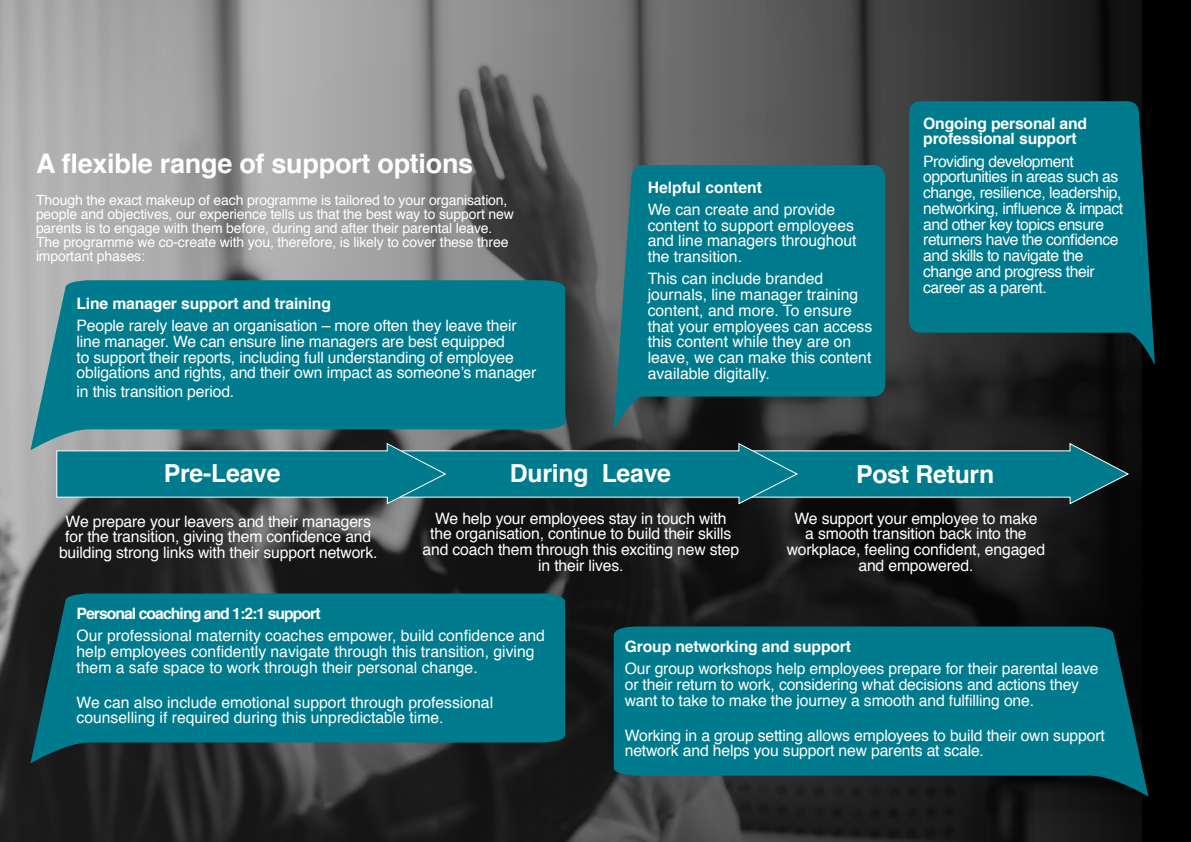
<style>
.page{position:relative;width:1191px;height:842px;background:#000}
.page>*{position:absolute;margin:0;border:0;box-sizing:border-box;transform-origin:0 0}
.t1{font:700 27px "Helvetica";letter-spacing:-.01em;color:#fff}
.t2{font:700 24.8px "Helvetica";letter-spacing:-.01em;color:#fff}
.t3{font:15.7px/15.7px "Helvetica";letter-spacing:-.01em;color:#fff}
.t4{font:15.7px/15.7px "Helvetica";letter-spacing:-.03em;color:#fff}
.t5{font:700 15.7px/15.7px "Helvetica";letter-spacing:-.01em;color:#fff}
.t6{font:700 15.7px "Helvetica";letter-spacing:-.06em;color:#fff}
.t7{font:14px/14px "Helvetica";letter-spacing:-.01em;color:#fff}
</style>
<div class="page">
<img style="left:0;top:0;width:1141px;height:842px">
<svg style="left:614px;top:165px;width:271px;height:264px;background:#0a7282"></svg>
<svg style="left:614px;top:626px;width:534px;height:171px;background:#046c7c"></svg>
<svg style="left:30px;top:593px;width:535px;height:170px;background:#066e7e"></svg>
<svg style="left:30px;top:280px;width:535px;height:170px;background:#0f7b8c"></svg>
<svg style="left:909px;top:101px;width:246px;height:264px;background:#046c7c"></svg>
<svg style="left:56px;top:443px;width:1073px;height:61px;background:#146d7b"></svg>
<h1 class="t1" style="left:36px;top:142px;width:439px">A flexible range of support options</h1>
<p class="t7" style="left:36px;top:194px;width:479px">Though the exact makeup of each programme is tailored to your organisation, people and objectives, our experience tells us that the best way to support new parents is to engage with them before, during and after their parental leave.<br>The programme we co-create with you, therefore, is likely to cover these three important phases:</p>
<p class="t5" style="left:77px;top:296px;width:256px">Line manager support and training</p>
<p class="t3" style="left:77px;top:318px;width:461px">People rarely leave an organisation – more often they leave their line manager. We can ensure line managers are best equipped<br>to support their reports, including full understanding of employee obligations and rights, and their own impact as someone’s manager</p>
<p class="t3" style="left:77px;top:384px;width:159px">in this transition period.</p>
<p class="t5" style="left:647px;top:179px;width:116px">Helpful content</p>
<p class="t3" style="left:647px;top:202px;width:210px">We can create and provide content to support employees and line managers throughout the transition.</p>
<p class="t3" style="left:647px;top:272px;width:226px">This can include branded journals, line manager training content, and more. To ensure that your employees can access this content while they are on leave, we can make this content available digitally.</p>
<p class="t5" style="left:923px;top:116px;width:165px">Ongoing personal and professional support</p>
<p class="t4" style="left:923px;top:154px;width:201px">Providing development opportunities in areas such as change, resilience, leadership, networking, influence &amp; impact and other key topics ensure returners have the confidence and skills to navigate the change and progress their career as a parent.</p>
<h2 class="t2" style="left:164px;top:453px;width:118px">Pre-Leave</h2>
<h2 class="t2" style="left:510px;top:453px;width:163px">During Leave</h2>
<h2 class="t2" style="left:856px;top:454px;width:140px">Post Return</h2>
<p class="t3" style="left:59px;top:514px;width:320px;text-align:center">We prepare your leavers and their managers for the transition, giving them confidence and building strong links with their support network.</p>
<p class="t3" style="left:422px;top:511px;width:318px;text-align:center">We help your employees stay in touch with the organisation, continue to build their skills and coach them through this exciting new step in their lives.</p>
<p class="t3" style="left:786px;top:511px;width:260px;text-align:center">We support your employee to make<br>a smooth transition back into the workplace, feeling confident, engaged and empowered.</p>
<p class="t6" style="left:77px;top:601px;width:245px">Personal coaching and 1:2:1 support</p>
<p class="t3" style="left:77px;top:628px;width:470px">Our professional maternity coaches empower, build confidence and help employees confidently navigate through this transition, giving them a safe space to work through their personal change.</p>
<p class="t3" style="left:77px;top:695px;width:418px">We can also include emotional support through professional counselling if required during this unpredictable time.</p>
<p class="t5" style="left:625px;top:639px;width:228px">Group networking and support</p>
<p class="t3" style="left:625px;top:661px;width:475px">Our group workshops help employees prepare for their parental leave or their return to work, considering what decisions and actions they want to take to make the journey a smooth and fulfilling one.</p>
<p class="t3" style="left:625px;top:728px;width:481px">Working in a group setting allows employees to build their own support network and helps you support new parents at scale.</p>
</div>
